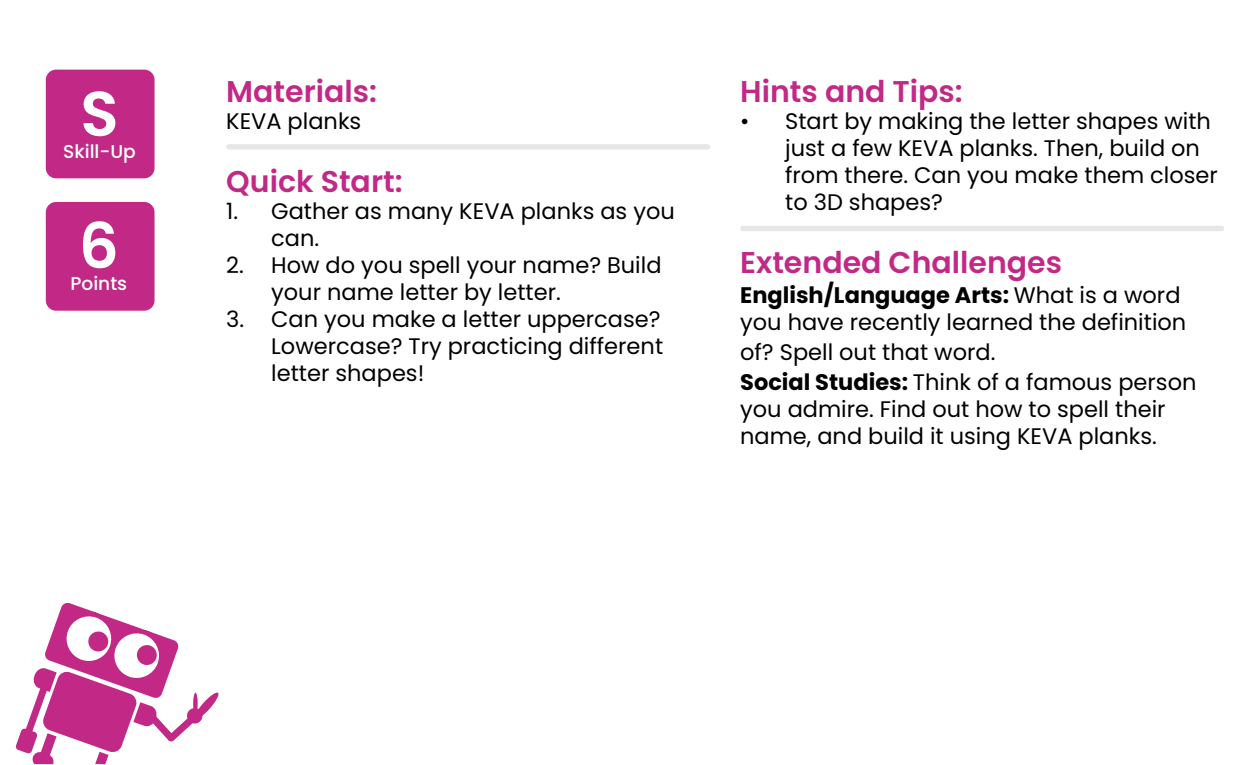
<style>
.page{position:relative;width:1260px;height:765px;background:#fff}
.page>*{position:absolute;margin:0;border:0;box-sizing:border-box;transform-origin:0 0}
.t1{font:600 63px "Poppins";color:#fff}
.t2{font:600 30px "Poppins";color:#c22986}
.t3{font:22.5px/27px "Poppins";color:#000}
.t4{font:500 18.5px "Poppins";color:#fff}
.s1{font-weight:700}
</style>
<div class="page">
<svg style="left:15px;top:602px;width:204px;height:162px"></svg>
<div style="left:46px;top:70px;width:109px;height:108px;background:#c22986;border-radius:10px"></div>
<div style="left:46px;top:202px;width:109px;height:109px;background:#c22986;border-radius:10px"></div>
<div style="left:226px;top:144px;width:484px;height:6px;background:#e6e7e8;border-radius:3px"></div>
<div style="left:740px;top:226px;width:484px;height:5px;background:#e6e7e8;border-radius:3px"></div>
<h1 class="t1" style="left:80px;top:77px;width:40px">S</h1>
<p class="t4" style="left:63px;top:141px;width:74px">Skill-Up</p>
<h1 class="t1" style="left:79px;top:210px;width:42px">6</h1>
<p class="t4" style="left:70px;top:273px;width:58px">Points</p>
<h2 class="t2" style="left:226px;top:74px;width:152px">Materials:</h2>
<p class="t3" style="left:226px;top:108px;width:137px">KEVA planks</p>
<h2 class="t2" style="left:226px;top:164px;width:178px">Quick Start:</h2>
<p class="t3" style="left:271px;top:198px;width:405px;text-indent:-45px">1. Gather as many KEVA planks as you can.</p>
<p class="t3" style="left:271px;top:252px;width:392px;text-indent:-45px">2. How do you spell your name? Build your name letter by letter.</p>
<p class="t3" style="left:271px;top:306px;width:393px;text-align:justify;text-indent:-45px">3. Can you make a letter uppercase?<br>Lowercase? Try practicing different letter shapes!</p>
<h2 class="t2" style="left:740px;top:74px;width:224px">Hints and Tips:</h2>
<p class="t3" style="left:785px;top:108px;width:434px;text-indent:-45px">• Start by making the letter shapes with just a few KEVA planks. Then, build on from there. Can you make them closer to 3D shapes?</p>
<h2 class="t2" style="left:740px;top:245px;width:323px">Extended Challenges</h2>
<p class="t3" style="left:740px;top:282px;width:448px"><span class="s1">English/Language Arts:</span> What is a word you have recently learned the definition</p>
<p class="t3" style="left:740px;top:337px;width:458px;line-height:30px">of? Spell out that word.<br><span class="s1">Social Studies:</span> Think of a famous person</p>
<p class="t3" style="left:740px;top:396px;width:427px">you admire. Find out how to spell their name, and build it using KEVA planks.</p>
</div>
